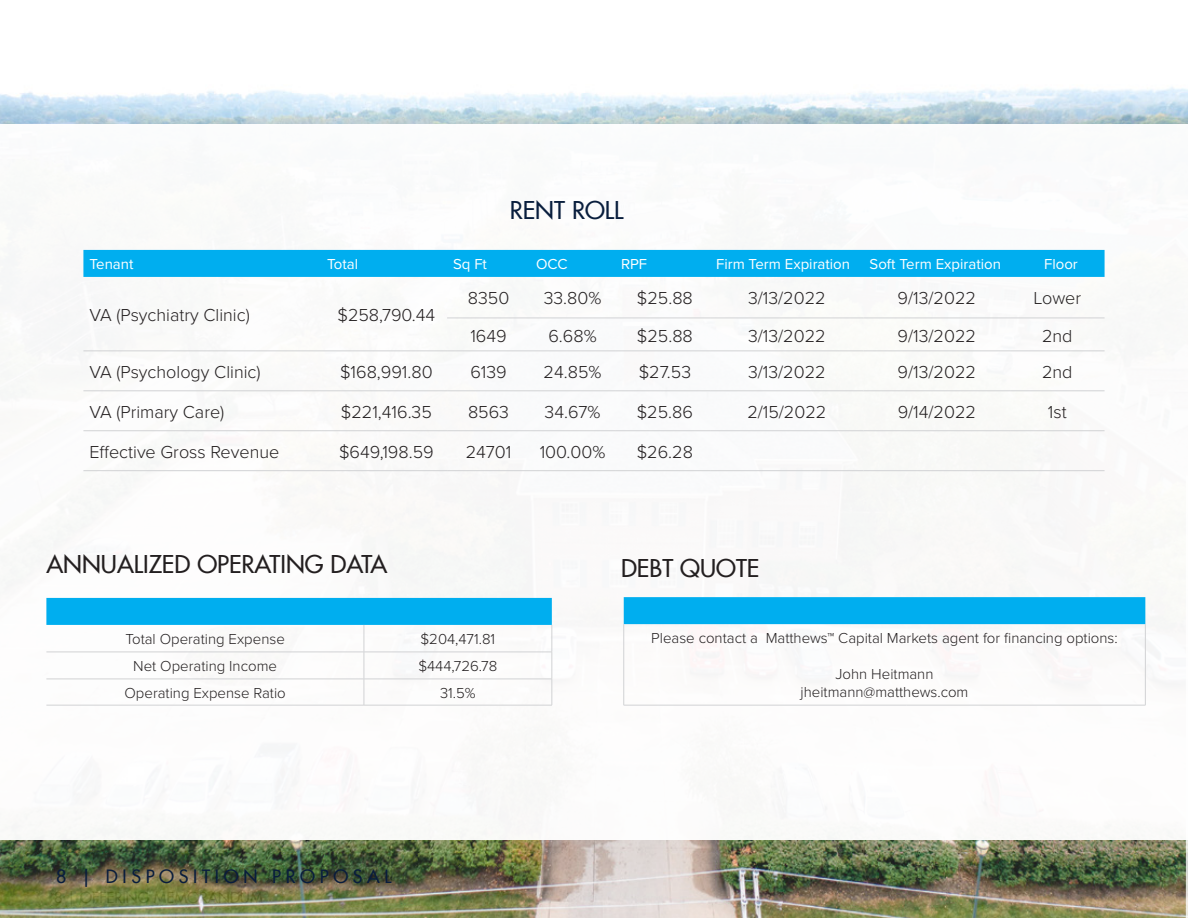
<style>
.page{position:relative;width:1188px;height:918px;background:#fff}
.page>*{position:absolute;margin:0;border:0;box-sizing:border-box;transform-origin:0 0}
.t1{font:500 24px "Futura";color:#231f20}
.t2{font:500 24px "Futura";color:#091e3d}
.t3{font:300 18px "Proxima Nova";color:#231f20}
.t4{font:500 18px "Futura";letter-spacing:.26em;color:#091d3d}
.t5{font:300 15px "Proxima Nova";color:#231f20}
.t6{font:15px "Proxima Nova";color:#fff}
</style>
<div class="page">
<img style="left:0;top:87px;width:1188px;height:831px">
<div style="left:0;top:124px;width:1188px;height:715px;background:#fff"></div>
<svg style="left:1186px;top:839px;width:2px;height:79px"></svg>
<div style="left:83px;top:250px;width:1022px;height:27px;background:#00aeef"></div>
<hr style="left:447px;top:318px;width:83px;height:1px;background:#d1d2d4">
<hr style="left:530px;top:318px;width:85px;height:1px;background:#d1d2d4">
<hr style="left:615px;top:318px;width:95px;height:1px;background:#d1d2d4">
<hr style="left:710px;top:318px;width:154px;height:1px;background:#d1d2d4">
<hr style="left:864px;top:318px;width:146px;height:1px;background:#d1d2d4">
<hr style="left:1010px;top:318px;width:95px;height:1px;background:#d1d2d4">
<hr style="left:83px;top:351px;width:238px;height:1px;background:#d1d2d4">
<hr style="left:321px;top:351px;width:126px;height:1px;background:#d1d2d4">
<hr style="left:447px;top:351px;width:83px;height:1px;background:#d1d2d4">
<hr style="left:530px;top:351px;width:85px;height:1px;background:#d1d2d4">
<hr style="left:615px;top:351px;width:95px;height:1px;background:#d1d2d4">
<hr style="left:710px;top:351px;width:154px;height:1px;background:#d1d2d4">
<hr style="left:864px;top:351px;width:146px;height:1px;background:#d1d2d4">
<hr style="left:1010px;top:351px;width:95px;height:1px;background:#d1d2d4">
<hr style="left:83px;top:391px;width:238px;height:1px;background:#d1d2d4">
<hr style="left:321px;top:391px;width:126px;height:1px;background:#d1d2d4">
<hr style="left:447px;top:391px;width:83px;height:1px;background:#d1d2d4">
<hr style="left:530px;top:391px;width:85px;height:1px;background:#d1d2d4">
<hr style="left:615px;top:391px;width:95px;height:1px;background:#d1d2d4">
<hr style="left:710px;top:391px;width:154px;height:1px;background:#d1d2d4">
<hr style="left:864px;top:391px;width:146px;height:1px;background:#d1d2d4">
<hr style="left:1010px;top:391px;width:95px;height:1px;background:#d1d2d4">
<hr style="left:83px;top:430px;width:238px;height:1px;background:#d1d2d4">
<hr style="left:321px;top:430px;width:126px;height:1px;background:#d1d2d4">
<hr style="left:447px;top:430px;width:83px;height:1px;background:#d1d2d4">
<hr style="left:530px;top:430px;width:85px;height:1px;background:#d1d2d4">
<hr style="left:615px;top:430px;width:95px;height:1px;background:#d1d2d4">
<hr style="left:710px;top:430px;width:154px;height:1px;background:#d1d2d4">
<hr style="left:864px;top:430px;width:146px;height:1px;background:#d1d2d4">
<hr style="left:1010px;top:430px;width:95px;height:1px;background:#d1d2d4">
<hr style="left:83px;top:470px;width:238px;height:1px;background:#d1d2d4">
<hr style="left:321px;top:470px;width:126px;height:1px;background:#d1d2d4">
<hr style="left:447px;top:470px;width:83px;height:1px;background:#d1d2d4">
<hr style="left:530px;top:470px;width:85px;height:1px;background:#d1d2d4">
<hr style="left:615px;top:470px;width:95px;height:1px;background:#d1d2d4">
<hr style="left:710px;top:470px;width:154px;height:1px;background:#d1d2d4">
<hr style="left:864px;top:470px;width:146px;height:1px;background:#d1d2d4">
<hr style="left:1010px;top:470px;width:95px;height:1px;background:#d1d2d4">
<svg style="left:46px;top:598px;width:507px;height:107px"></svg>
<hr style="left:46px;top:705px;width:318px;height:1px;background:#d1d2d4">
<hr style="left:364px;top:705px;width:188px;height:1px;background:#d1d2d4">
<div style="left:624px;top:597px;width:521px;height:27px;background:#00aeef"></div>
<hr style="left:623px;top:624px;width:1px;height:81px;background:#d1d2d4">
<hr style="left:1145px;top:624px;width:1px;height:81px;background:#d1d2d4">
<hr style="left:624px;top:705px;width:283px;height:1px;background:#d1d2d4">
<hr style="left:907px;top:705px;width:239px;height:1px;background:#d1d2d4">
<p class="t2" style="left:510px;top:195px;width:115px">RENT ROLL</p>
<p class="t6" style="left:89px;top:253px;width:46px">Tenant</p>
<p class="t6" style="left:327px;top:253px;width:33px">Total</p>
<p class="t6" style="left:453px;top:253px;width:35px">Sq Ft</p>
<p class="t6" style="left:536px;top:253px;width:33px">OCC</p>
<p class="t6" style="left:621px;top:253px;width:28px">RPF</p>
<p class="t6" style="left:716px;top:253px;width:136px">Firm Term Expiration</p>
<p class="t6" style="left:870px;top:253px;width:133px">Soft Term Expiration</p>
<p class="t6" style="left:1044px;top:253px;width:35px">Floor</p>
<p class="t3" style="left:89px;top:301px;width:162px">VA (Psychiatry Clinic)</p>
<p class="t3" style="left:338px;top:301px;width:99px">$258,790.44</p>
<p class="t3" style="left:468px;top:285px;width:43px">8350</p>
<p class="t3" style="left:544px;top:285px;width:59px">33.80%</p>
<p class="t3" style="left:637px;top:285px;width:57px">$25.88</p>
<p class="t3" style="left:748px;top:285px;width:79px">3/13/2022</p>
<p class="t3" style="left:898px;top:285px;width:80px">9/13/2022</p>
<p class="t3" style="left:1033px;top:285px;width:49px">Lower</p>
<p class="t3" style="left:470px;top:322px;width:38px">1649</p>
<p class="t3" style="left:548px;top:322px;width:50px">6.68%</p>
<p class="t3" style="left:637px;top:322px;width:57px">$25.88</p>
<p class="t3" style="left:748px;top:322px;width:79px">3/13/2022</p>
<p class="t3" style="left:898px;top:322px;width:80px">9/13/2022</p>
<p class="t3" style="left:1042px;top:322px;width:32px">2nd</p>
<p class="t3" style="left:89px;top:359px;width:173px">VA (Psychology Clinic)</p>
<p class="t3" style="left:340px;top:359px;width:94px">$168,991.80</p>
<p class="t3" style="left:470px;top:359px;width:38px">6139</p>
<p class="t3" style="left:544px;top:359px;width:59px">24.85%</p>
<p class="t3" style="left:639px;top:359px;width:54px">$27.53</p>
<p class="t3" style="left:748px;top:359px;width:79px">3/13/2022</p>
<p class="t3" style="left:898px;top:359px;width:80px">9/13/2022</p>
<p class="t3" style="left:1042px;top:359px;width:32px">2nd</p>
<p class="t3" style="left:89px;top:398px;width:136px">VA (Primary Care)</p>
<p class="t3" style="left:341px;top:398px;width:92px">$221,416.35</p>
<p class="t3" style="left:468px;top:398px;width:43px">8563</p>
<p class="t3" style="left:545px;top:398px;width:57px">34.67%</p>
<p class="t3" style="left:637px;top:398px;width:58px">$25.86</p>
<p class="t3" style="left:747px;top:398px;width:81px">2/15/2022</p>
<p class="t3" style="left:898px;top:398px;width:80px">9/14/2022</p>
<p class="t3" style="left:1048px;top:398px;width:20px">1st</p>
<p class="t3" style="left:89px;top:438px;width:191px">Effective Gross Revenue</p>
<p class="t3" style="left:339px;top:438px;width:96px">$649,198.59</p>
<p class="t3" style="left:466px;top:438px;width:47px">24701</p>
<p class="t3" style="left:540px;top:438px;width:67px">100.00%</p>
<p class="t3" style="left:637px;top:438px;width:58px">$26.28</p>
<p class="t1" style="left:46px;top:549px;width:342px">ANNUALIZED OPERATING DATA</p>
<p class="t5" style="left:125px;top:628px;width:161px">Total Operating Expense</p>
<p class="t5" style="left:421px;top:628px;width:76px">$204,471.81</p>
<p class="t5" style="left:133px;top:655px;width:145px">Net Operating Income</p>
<p class="t5" style="left:418px;top:655px;width:80px">$444,726.78</p>
<p class="t5" style="left:124px;top:682px;width:163px">Operating Expense Ratio</p>
<p class="t5" style="left:440px;top:682px;width:37px">31.5%</p>
<p class="t4" style="left:56px;top:865px;width:337px">8 | DISPOSITION PROPOSAL</p>
<p class="t1" style="left:621px;top:554px;width:140px">DEBT QUOTE</p>
<p class="t5" style="left:651px;top:627px;width:468px">Please contact a Matthews™ Capital Markets agent for financing options:</p>
<p class="t5" style="left:836px;top:663px;width:99px">John Heitmann</p>
<p class="t5" style="left:801px;top:681px;width:169px">jheitmann@matthews.com</p>
</div>
